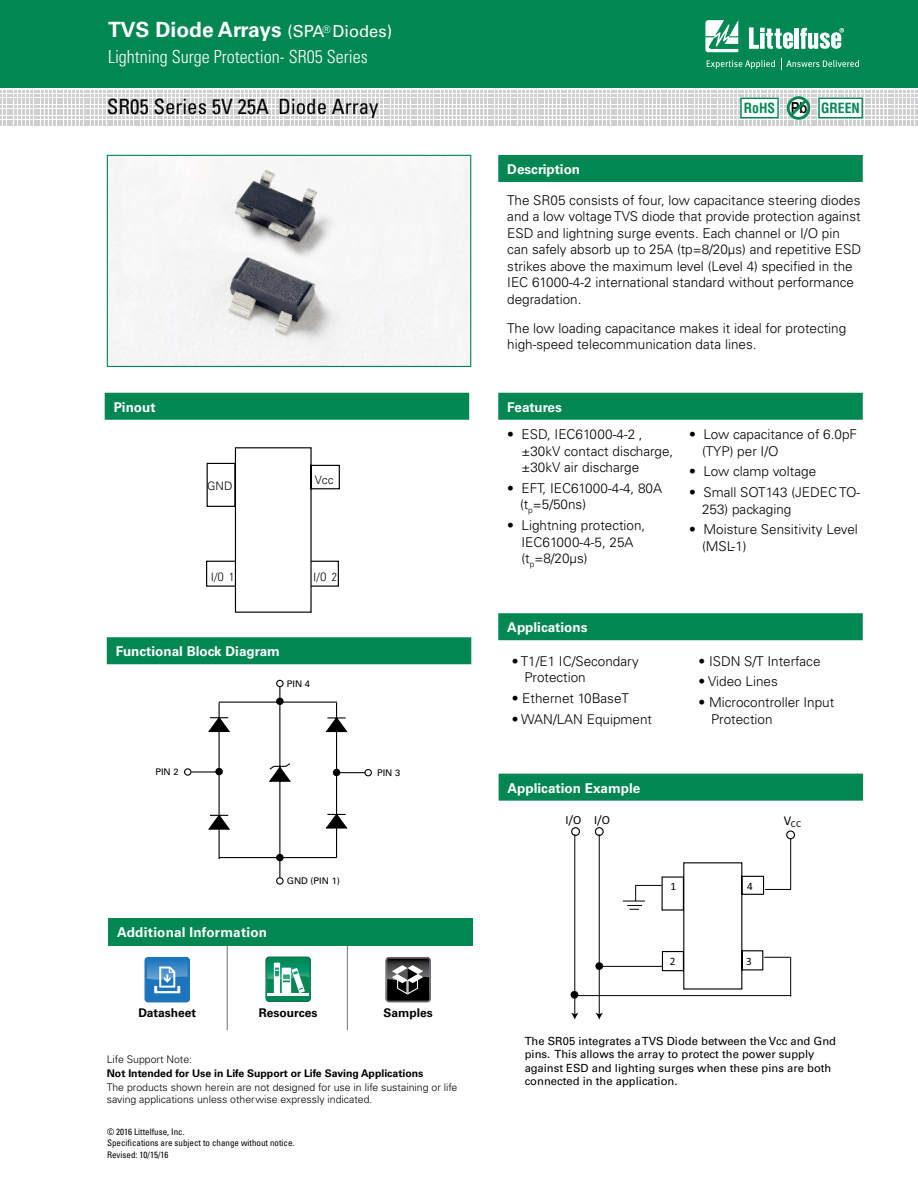
<style>
.page{position:relative;width:918px;height:1188px;background:#fff}
.page>*{position:absolute;margin:0;border:0;box-sizing:border-box;transform-origin:0 0}
.t1{font:700 21px "Univers LT Std";color:#fff}
.t2{font:condensed 21px "Univers LT Std";color:#000}
.t3{font:300 condensed 18px "Univers LT Std";color:#fff}
.t4{font:700 condensed 13.65px "Helvetica LT Std";color:#008752}
.t5{font:300 13.5px/16.5px "Univers LT Std";color:#000}
.t6{font:700 13.5px "Univers LT Std";color:#fff}
.t7{font:12.3px "Calibri";color:#000100}
.t8{font:700 12px "Univers LT Std";color:#000}
.t9{font:300 condensed 11.7px "Univers LT Std";color:#020100}
.t10{font:300 11.7px "Univers LT Std";color:#020100}
.t11{font:11.25px/13.5px "Univers LT Std";color:#000}
.t12{font:11.25px "Calibri";color:#000100}
.t13{font:300 10.5px/12px "Univers LT Std";color:#000}
.t14{font:700 10.5px "Univers LT Std";color:#000}
.t15{font:9.3px "Calibri";color:#000100}
.t16{font:9.15px "Univers LT Std";color:#000}
.t17{font:condensed 9px/10.8px "Univers LT Std";color:#000}
.s1{font-weight:400;font-size:16.5px}
.s2{font-family:"Univers LT Std";font-stretch:expanded;font-size:15.15px;color:#000}
</style>
<div class="page">
<div style="left:0;top:0;width:918px;height:88px;background:#008752"></div>
<svg style="left:705px;top:20px;width:33px;height:32px"></svg>
<hr style="left:795px;top:28px;width:4px;height:21px;background:#fff">
<svg style="left:800px;top:28px;width:44px;height:21px"></svg>
<svg style="left:749px;top:27px;width:44px;height:22px"></svg>
<svg style="left:707px;top:60px;width:68px;height:9px"></svg>
<svg style="left:781px;top:58px;width:78px;height:12px"></svg>
<img style="left:109px;top:157px;width:360px;height:208px">
<div style="left:107px;top:155px;width:364px;height:212px;border:1px solid #008752"></div>
<div style="left:498px;top:155px;width:365px;height:27px;background:#008752"></div>
<div style="left:498px;top:393px;width:365px;height:27px;background:#008752"></div>
<div style="left:498px;top:613px;width:365px;height:27px;background:#008752"></div>
<div style="left:105px;top:393px;width:364px;height:27px;background:#008752"></div>
<div style="left:107px;top:637px;width:364px;height:27px;background:#008752"></div>
<div style="left:276px;top:877px;width:8px;height:8px;border:1px solid #000100;border-radius:50%"></div>
<div style="left:184px;top:768px;width:7px;height:8px;border:1px solid #000100;border-radius:50%"></div>
<div style="left:364px;top:769px;width:8px;height:7px;border:1px solid #000100;border-radius:50%"></div>
<svg style="left:185px;top:685px;width:186px;height:199px"></svg>
<div style="left:276px;top:680px;width:8px;height:7px;border:1px solid #000100;border-radius:50%"></div>
<svg style="left:0;top:91px;width:917px;height:35px"></svg>
<div style="left:819px;top:98px;width:43px;height:20px;background:#fff"></div>
<div style="left:818px;top:98px;width:45px;height:20px;border:1px solid #008752"></div>
<div style="left:499px;top:774px;width:364px;height:27px;background:#008752"></div>
<svg style="left:206px;top:447px;width:134px;height:166px"></svg>
<hr style="left:576px;top:995px;width:215px;height:1px;background:#000100">
<hr style="left:790px;top:957px;width:1px;height:39px;background:#000100">
<hr style="left:790px;top:838px;width:1px;height:51px;background:#000100">
<hr style="left:600px;top:966px;width:62px;height:1px;background:#000100">
<div style="left:786px;top:830px;width:9px;height:9px;border:1px solid #000;border-radius:50%"></div>
<hr style="left:599px;top:834px;width:1px;height:181px;background:#000100">
<svg style="left:595px;top:1013px;width:8px;height:7px"></svg>
<hr style="left:574px;top:834px;width:1px;height:181px;background:#000100">
<svg style="left:571px;top:1013px;width:8px;height:7px"></svg>
<svg style="left:571px;top:827px;width:33px;height:10px"></svg>
<div style="left:595px;top:962px;width:8px;height:8px;background:#000100;border-radius:50%"></div>
<div style="left:571px;top:991px;width:7px;height:8px;background:#000100;border-radius:50%"></div>
<svg style="left:623px;top:862px;width:168px;height:128px"></svg>
<div style="left:108px;top:918px;width:364px;height:28px;background:#008752"></div>
<svg style="left:144px;top:957px;width:46px;height:46px;background:#4990c8"></svg>
<svg style="left:385px;top:957px;width:46px;height:46px;background:#4d4d4e"></svg>
<hr style="left:347px;top:946px;width:1px;height:84px;background:#808285">
<hr style="left:227px;top:946px;width:1px;height:84px;background:#808285">
<svg style="left:265px;top:956px;width:46px;height:46px"></svg>
<hr style="left:268px;top:993px;width:41px;height:3px;background:#fff">
<h1 class="t1" style="left:108px;top:17px;width:286px">TVS Diode Arrays <span class="s1">(SPA</span><sup>®</sup> <span class="s1">Diodes)</span></h1>
<h2 class="t3" style="left:108px;top:45px;width:261px">Lightning Surge Protection- SR05 Series</h2>
<h1 class="t2" style="left:107px;top:94px;width:273px">SR05 Series 5V 25A Diode Array</h1>
<p class="t6" style="left:114px;top:399px;width:43px">Pinout</p>
<p class="t10" style="left:207px;top:479px;width:27px">GND</p>
<p class="t10" style="left:315px;top:473px;width:20px">Vcc</p>
<p class="t9" style="left:211px;top:570px;width:25px">I/O 1</p>
<p class="t9" style="left:314px;top:570px;width:25px">I/O 2</p>
<p class="t6" style="left:116px;top:644px;width:166px">Functional Block Diagram</p>
<p class="t16" style="left:287px;top:678px;width:25px">PIN 4</p>
<p class="t16" style="left:155px;top:766px;width:25px">PIN 2</p>
<p class="t16" style="left:377px;top:767px;width:25px">PIN 3</p>
<p class="t6" style="left:117px;top:924px;width:152px">Additional Information</p>
<p class="t16" style="left:287px;top:875px;width:55px">GND (PIN 1)</p>
<p class="t8" style="left:138px;top:1006px;width:59px">Datasheet</p>
<p class="t8" style="left:259px;top:1006px;width:60px">Resources</p>
<p class="t8" style="left:384px;top:1006px;width:51px">Samples</p>
<p class="t13" style="left:107px;top:1053px;width:87px">Life Support Note:</p>
<p class="t14" style="left:107px;top:1067px;width:318px">Not Intended for Use in Life Support or Life Saving Applications</p>
<p class="t13" style="left:107px;top:1082px;width:352px">The products shown herein are not designed for use in life sustaining or life saving applications unless otherwise expressly indicated.</p>
<p class="t17" style="left:107px;top:1126px;width:189px">© 2016 Littelfuse, Inc.<br>Specifications are subject to change without notice.</p>
<p class="t17" style="left:107px;top:1149px;width:63px">Revised: 10/15/16</p>
<p class="t6" style="left:507px;top:161px;width:74px">Description</p>
<p class="t4" style="left:744px;top:99px;width:118px">RoHS <span class="s2">Pb</span> GREEN</p>
<p class="t5" style="left:507px;top:192px;width:355px">The SR05 consists of four, low capacitance steering diodes and a low voltage TVS diode that provide protection against ESD and lightning surge events. Each channel or I/O pin can safely absorb up to 25A (tp=8/20μs) and repetitive ESD strikes above the maximum level (Level 4) specified in the IEC 61000-4-2 international standard without performance degradation.</p>
<p class="t5" style="left:507px;top:320px;width:341px">The low loading capacitance makes it ideal for protecting high-speed telecommunication data lines.</p>
<p class="t6" style="left:507px;top:399px;width:56px">Features</p>
<p class="t5" style="left:522px;top:426px;width:153px;text-indent:-14px">• ESD, IEC61000-4-2 , ±30kV contact discharge, ±30kV air discharge</p>
<p class="t5" style="left:520px;top:480px;width:144px;text-indent:-13px">• EFT, IEC61000-4-4, 80A (t<sub>p</sub>=5/50ns)</p>
<p class="t5" style="left:522px;top:517px;width:125px;text-indent:-14px">• Lightning protection,<br>IEC61000-4-5, 25A (t<sub>p</sub>=8/20µs)</p>
<p class="t5" style="left:702px;top:426px;width:157px;text-indent:-13px">• Low capacitance of 6.0pF (TYP) per I/O</p>
<p class="t5" style="left:689px;top:463px;width:128px">• Low clamp voltage</p>
<p class="t5" style="left:702px;top:484px;width:160px;text-indent:-13px">• Small SOT143 (JEDEC TO-<br>253) packaging</p>
<p class="t5" style="left:702px;top:521px;width:157px;text-indent:-13px">• Moisture Sensitivity Level (MSL-1)</p>
<p class="t6" style="left:507px;top:620px;width:82px">Applications</p>
<p class="t5" style="left:525px;top:653px;width:116px;text-indent:-13px">• T1/E1 IC/Secondary<br>Protection</p>
<p class="t5" style="left:512px;top:690px;width:119px">• Ethernet 10BaseT</p>
<p class="t5" style="left:512px;top:711px;width:142px">• WAN/LAN Equipment</p>
<p class="t5" style="left:699px;top:653px;width:123px">• ISDN S/T Interface</p>
<p class="t5" style="left:699px;top:673px;width:81px">• Video Lines</p>
<p class="t5" style="left:711px;top:694px;width:125px;text-indent:-13px">• Microcontroller Input<br>Protection</p>
<p class="t6" style="left:508px;top:780px;width:134px">Application Example</p>
<p class="t7" style="left:566px;top:812px;width:46px">I/O I/O</p>
<p class="t12" style="left:670px;top:879px;width:7px">1</p>
<p class="t12" style="left:747px;top:879px;width:7px">4</p>
<p class="t15" style="left:784px;top:818px;width:19px"><sup>V</sup>CC</p>
<p class="t12" style="left:670px;top:954px;width:7px">2</p>
<p class="t12" style="left:746px;top:955px;width:7px">3</p>
<p class="t11" style="left:525px;top:1034px;width:313px">The SR05 integrates a TVS Diode between the Vcc and Gnd pins. This allows the array to protect the power supply against ESD and lighting surges when these pins are both connected in the application.</p>
</div>
